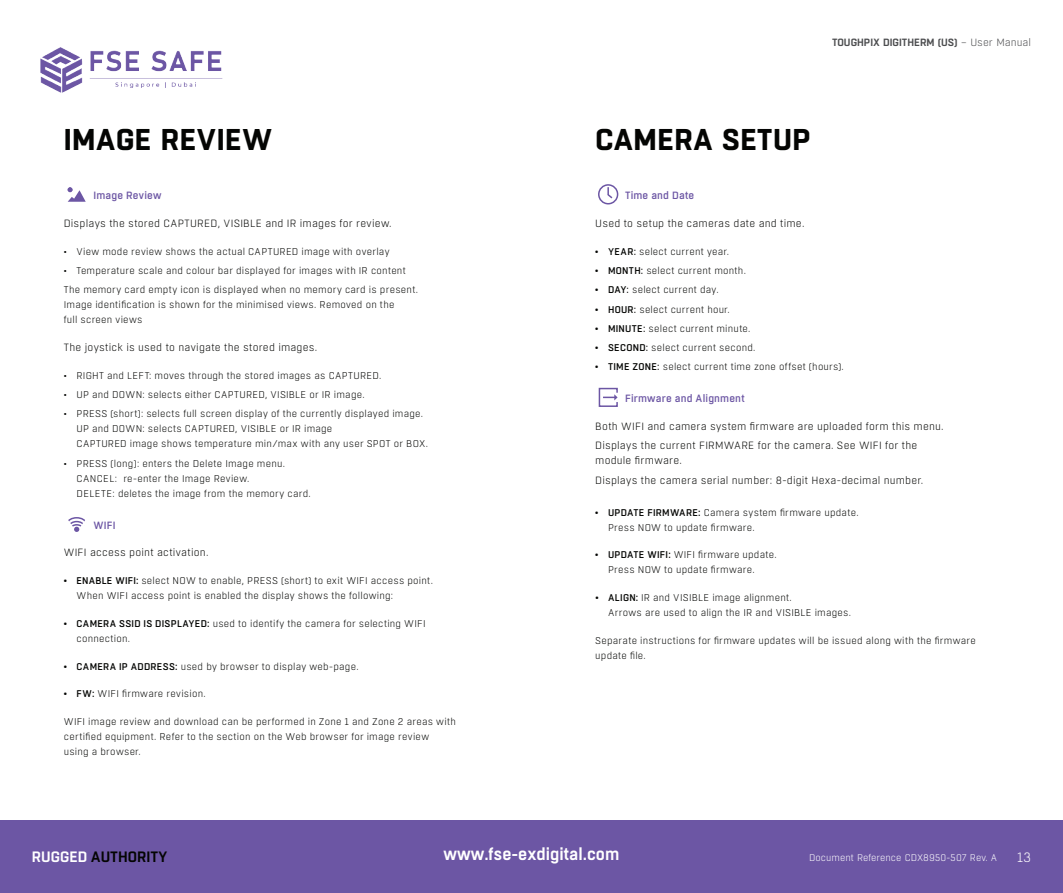
<style>
.page{position:relative;width:1063px;height:893px;background:#fff}
.page>*{position:absolute;margin:0;border:0;box-sizing:border-box;transform-origin:0 0}
.t1{font:700 30px "Boxed";letter-spacing:.01em;color:#040503}
.t2{font:600 16.95px "Boxed";color:#fff}
.t3{font:600 15px "Boxed";color:#040503}
.t4{font:300 13.5px "Boxed";color:#fff}
.t5{font:300 10.5px/19.2px "Boxed";letter-spacing:.015em;color:#040503}
.t6{font:500 10.5px "Boxed";letter-spacing:.015em;color:#6c56a4}
.t7{font:600 10.5px "Boxed";color:#4c4d4f}
.t8{font:300 9.75px/15px "Boxed";letter-spacing:.02em;color:#040503}
.t9{font:300 9.6px "Boxed";color:#fff}
.s1{font-weight:500}
.s2{font-weight:300}
.s3{font-weight:400}
.s4{color:#fff}
</style>
<div class="page">
<div style="left:0;top:821px;width:531px;height:72px;background:#6c56a4"></div>
<div style="left:531px;top:821px;width:532px;height:72px;background:#6c56a4"></div>
<svg style="left:68px;top:187px;width:18px;height:15px"></svg>
<svg style="left:68px;top:517px;width:17px;height:15px"></svg>
<svg style="left:598px;top:184px;width:21px;height:21px"></svg>
<svg style="left:598px;top:387px;width:20px;height:20px"></svg>
<img style="left:40px;top:47px;width:183px;height:46px">
<h1 class="t1" style="left:64px;top:119px;width:210px">IMAGE REVIEW</h1>
<p class="t6" style="left:94px;top:189px;width:69px">Image Review</p>
<p class="t5" style="left:64px;top:214px;width:329px">Displays the stored CAPTURED, VISIBLE and IR images for review.</p>
<p class="t8" style="left:64px;top:244px;width:327px">• View mode review shows the actual CAPTURED image with overlay</p>
<p class="t8" style="left:64px;top:261px;width:356px;line-height:19.2px">• Temperature scale and colour bar displayed for images with IR content<br>The memory card empty icon is displayed when no memory card is present.</p>
<p class="t8" style="left:64px;top:297px;width:332px">Image identification is shown for the minimised views. Removed on the full screen views</p>
<p class="t5" style="left:64px;top:338px;width:255px">The joystick is used to navigate the stored images.</p>
<p class="t8" style="left:64px;top:368px;width:319px">• RIGHT and LEFT: moves through the stored images as CAPTURED.</p>
<p class="t8" style="left:64px;top:387px;width:302px">• UP and DOWN: selects either CAPTURED, VISIBLE or IR image.</p>
<p class="t8" style="left:77px;top:406px;width:353px;text-indent:-13px">• PRESS (short): selects full screen display of the currently displayed image.<br>UP and DOWN: selects CAPTURED, VISIBLE or IR image<br>CAPTURED image shows temperature min/max with any user SPOT or BOX.</p>
<p class="t8" style="left:77px;top:456px;width:236px;text-indent:-13px">• PRESS (long): enters the Delete Image menu.<br>CANCEL: re-enter the Image Review.<br>DELETE: deletes the image from the memory card.</p>
<p class="t6" style="left:94px;top:518px;width:24px">WIFI</p>
<p class="t5" style="left:64px;top:543px;width:146px">WIFI access point activation.</p>
<p class="t8" style="left:77px;top:573px;width:358px;text-indent:-13px"><span class="s1">• ENABLE WIFI:</span> select NOW to enable, PRESS (short) to exit WIFI access point.<br>When WIFI access point is enabled the display shows the following:</p>
<p class="t8" style="left:77px;top:616px;width:351px;text-indent:-13px"><span class="s1">• CAMERA SSID IS DISPLAYED:</span> used to identify the camera for selecting WIFI connection.</p>
<p class="t8" style="left:64px;top:659px;width:296px"><span class="s1">• CAMERA IP ADDRESS:</span> used by browser to display web-page.</p>
<p class="t8" style="left:64px;top:687px;width:143px"><span class="s1">• FW:</span> WIFI firmware revision.</p>
<p class="t8" style="left:64px;top:714px;width:394px">WIFI image review and download can be performed in Zone 1 and Zone 2 areas with certified equipment. Refer to the section on the Web browser for image review using a browser.</p>
<p class="t7" style="left:832px;top:35px;width:201px">TOUGHPIX DIGITHERM (US) <span class="s2">– User Manual</span></p>
<h1 class="t1" style="left:595px;top:119px;width:217px">CAMERA SETUP</h1>
<p class="t6" style="left:625px;top:189px;width:71px">Time and Date</p>
<p class="t5" style="left:595px;top:214px;width:211px">Used to setup the cameras date and time.</p>
<p class="t8" style="left:595px;top:244px;width:135px"><span class="s1">• YEAR</span><span class="s3">:</span> select current year.</p>
<p class="t8" style="left:595px;top:263px;width:152px"><span class="s1">• MONTH</span><span class="s3">:</span> select current month.</p>
<p class="t8" style="left:595px;top:282px;width:125px"><span class="s1">• DAY</span><span class="s3">:</span> select current day.</p>
<p class="t8" style="left:595px;top:302px;width:136px"><span class="s1">• HOUR</span><span class="s3">:</span> select current hour.</p>
<p class="t8" style="left:595px;top:321px;width:157px"><span class="s1">• MINUTE</span><span class="s3">:</span> select current minute.</p>
<p class="t8" style="left:595px;top:340px;width:162px"><span class="s1">• SECOND</span><span class="s3">:</span> select current second.</p>
<p class="t8" style="left:595px;top:359px;width:250px"><span class="s1">• TIME ZONE</span><span class="s3">:</span> select current time zone offset (hours).</p>
<p class="t6" style="left:625px;top:392px;width:121px">Firmware and Alignment</p>
<p class="t5" style="left:595px;top:417px;width:350px">Both WIFI and camera system firmware are uploaded form this menu.<br>Displays the current FIRMWARE for the camera. See WIFI for the</p>
<p class="t5" style="left:595px;top:451px;width:330px">module firmware.<br>Displays the camera serial number: 8-digit Hexa-decimal number.</p>
<p class="t8" style="left:608px;top:505px;width:252px;text-indent:-13px"><span class="s1">• UPDATE FIRMWARE:</span> Camera system firmware update.<br>Press NOW to update firmware.</p>
<p class="t8" style="left:608px;top:547px;width:170px;text-indent:-13px"><span class="s1">• UPDATE WIFI:</span> WIFI firmware update.<br>Press NOW to update firmware.</p>
<p class="t8" style="left:608px;top:590px;width:245px;text-indent:-13px"><span class="s1">• ALIGN:</span> IR and VISIBLE image alignment.<br>Arrows are used to align the IR and VISIBLE images.</p>
<p class="t8" style="left:595px;top:633px;width:382px">Separate instructions for firmware updates will be issued along with the firmware update file.</p>
<h2 class="t2" style="left:444px;top:843px;width:177px">www.fse-exdigital.com</h2>
<h3 class="t3" style="left:32px;top:847px;width:137px"><span class="s4">RUGGED</span> AUTHORITY</h3>
<h3 class="t4" style="left:1017px;top:849px;width:15px">13</h3>
<p class="t9" style="left:809px;top:852px;width:189px">Document Reference CDX8950-507 Rev. A</p>
</div>
